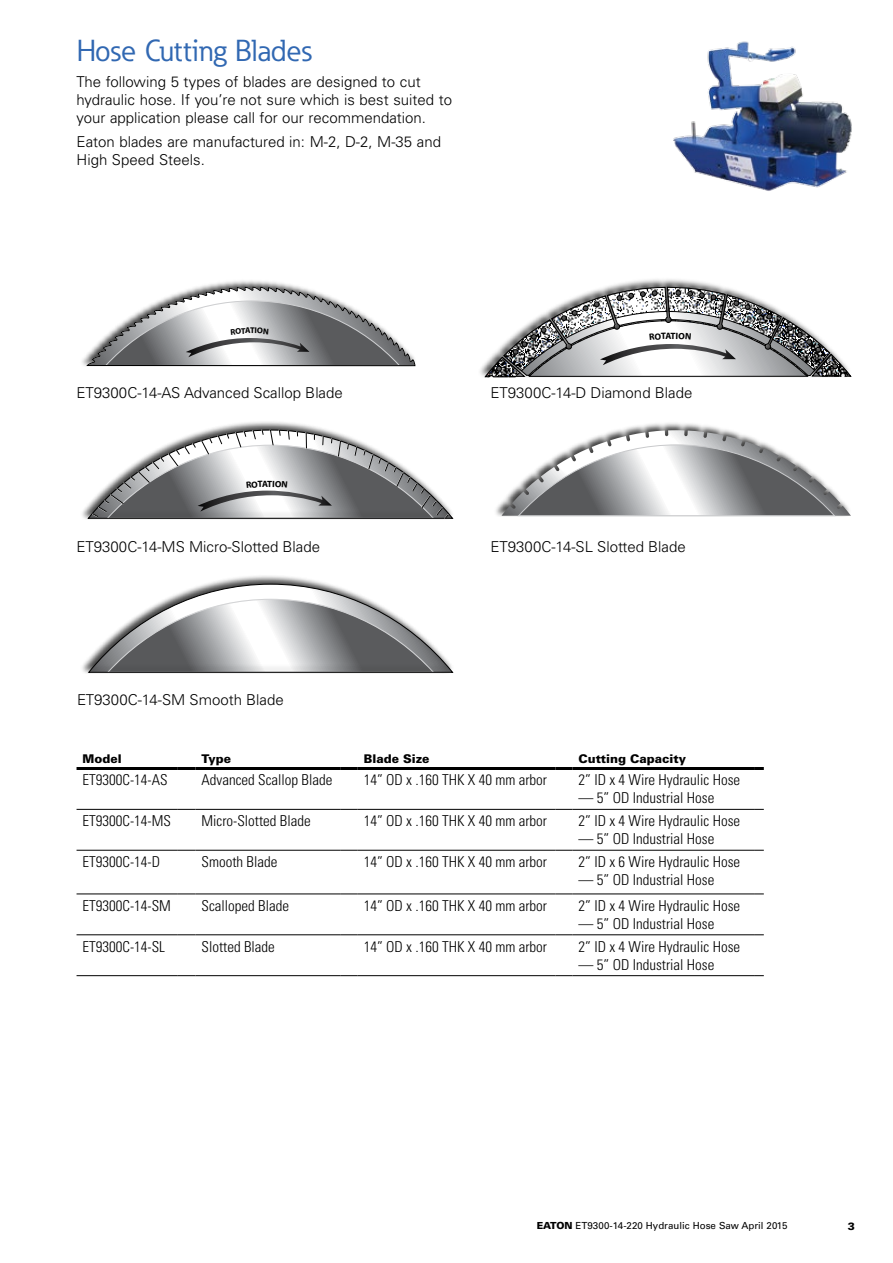
<style>
.page{position:relative;width:893px;height:1263px;background:#fff}
.page>*{position:absolute;margin:0;border:0;box-sizing:border-box;transform-origin:0 0}
.t1{font:30px "Eaton";color:#3168b2}
.t2{font:300 condensed 15px "Univers LT Std";color:#000}
.t3{font:300 15px/18px "Univers LT Std";color:#000}
.t4{font:900 12px "Univers LT Std";color:#000}
.t5{font:900 10.5px "Univers LT Std";color:#000}
.t6{font:9.75px "Univers LT Std";color:#000}
.s1{font-weight:900}
</style>
<div class="page">
<img style="left:673px;top:41px;width:179px;height:150px">
<img style="left:82px;top:280px;width:334px;height:87px">
<img style="left:82px;top:422px;width:372px;height:98px">
<img style="left:496px;top:423px;width:231px;height:93px">
<svg style="left:501px;top:430px;width:350px;height:86px"></svg>
<img style="left:82px;top:576px;width:372px;height:97px">
<svg style="left:88px;top:584px;width:365px;height:89px"></svg>
<img style="left:480px;top:279px;width:239px;height:97px">
<img style="left:484px;top:286px;width:368px;height:92px">
<hr style="left:77px;top:767px;width:100px;height:3px;background:#000">
<hr style="left:177px;top:767px;width:19px;height:3px;background:#000">
<hr style="left:196px;top:767px;width:144px;height:3px;background:#000">
<hr style="left:340px;top:767px;width:18px;height:3px;background:#000">
<hr style="left:358px;top:767px;width:198px;height:3px;background:#000">
<hr style="left:556px;top:767px;width:17px;height:3px;background:#000">
<hr style="left:573px;top:767px;width:181px;height:3px;background:#000">
<svg style="left:754px;top:767px;width:10px;height:3px"></svg>
<hr style="left:77px;top:809px;width:100px;height:1px;background:#000">
<svg style="left:177px;top:809px;width:19px;height:1px"></svg>
<hr style="left:196px;top:809px;width:144px;height:1px;background:#000">
<svg style="left:340px;top:809px;width:18px;height:1px"></svg>
<hr style="left:358px;top:809px;width:198px;height:1px;background:#000">
<svg style="left:556px;top:809px;width:17px;height:1px"></svg>
<hr style="left:573px;top:809px;width:181px;height:1px;background:#000">
<hr style="left:77px;top:850px;width:100px;height:1px;background:#000">
<svg style="left:177px;top:850px;width:19px;height:1px"></svg>
<hr style="left:196px;top:850px;width:144px;height:1px;background:#000">
<svg style="left:340px;top:850px;width:18px;height:1px"></svg>
<hr style="left:358px;top:850px;width:198px;height:1px;background:#000">
<svg style="left:556px;top:850px;width:17px;height:1px"></svg>
<hr style="left:573px;top:850px;width:181px;height:1px;background:#000">
<hr style="left:77px;top:894px;width:100px;height:1px;background:#000">
<svg style="left:177px;top:894px;width:19px;height:1px"></svg>
<hr style="left:196px;top:894px;width:144px;height:1px;background:#000">
<svg style="left:340px;top:894px;width:18px;height:1px"></svg>
<hr style="left:358px;top:894px;width:198px;height:1px;background:#000">
<svg style="left:556px;top:894px;width:17px;height:1px"></svg>
<hr style="left:573px;top:894px;width:181px;height:1px;background:#000">
<hr style="left:77px;top:934px;width:100px;height:1px;background:#000">
<svg style="left:177px;top:934px;width:19px;height:1px"></svg>
<hr style="left:196px;top:934px;width:144px;height:1px;background:#000">
<svg style="left:340px;top:934px;width:18px;height:1px"></svg>
<hr style="left:358px;top:934px;width:198px;height:1px;background:#000">
<svg style="left:556px;top:934px;width:17px;height:1px"></svg>
<hr style="left:573px;top:934px;width:181px;height:1px;background:#000">
<hr style="left:77px;top:975px;width:100px;height:1px;background:#000">
<svg style="left:177px;top:975px;width:19px;height:1px"></svg>
<hr style="left:196px;top:975px;width:144px;height:1px;background:#000">
<svg style="left:340px;top:975px;width:18px;height:1px"></svg>
<hr style="left:358px;top:975px;width:198px;height:1px;background:#000">
<svg style="left:556px;top:975px;width:17px;height:1px"></svg>
<hr style="left:573px;top:975px;width:181px;height:1px;background:#000">
<svg style="left:86px;top:287px;width:329px;height:79px"></svg>
<svg style="left:87px;top:430px;width:366px;height:89px"></svg>
<svg style="left:485px;top:287px;width:366px;height:90px"></svg>
<h1 class="t1" style="left:77px;top:32px;width:237px">Hose Cutting Blades</h1>
<p class="t3" style="left:77px;top:72px;width:377px">The following 5 types of blades are designed to cut hydraulic hose. If you’re not sure which is best suited to your application please call for our recommendation.</p>
<p class="t3" style="left:77px;top:132px;width:366px">Eaton blades are manufactured in: M-2, D-2, M-35 and<br>High Speed Steels.</p>
<p class="t3" style="left:77px;top:384px;width:268px">ET9300C-14-AS Advanced Scallop Blade</p>
<p class="t3" style="left:491px;top:384px;width:203px">ET9300C-14-D Diamond Blade</p>
<p class="t3" style="left:77px;top:537px;width:245px">ET9300C-14-MS Micro-Slotted Blade</p>
<p class="t3" style="left:491px;top:537px;width:197px">ET9300C-14-SL Slotted Blade</p>
<p class="t3" style="left:77px;top:691px;width:208px">ET9300C-14-SM Smooth Blade</p>
<p class="t4" style="left:83px;top:751px;width:41px">Model</p>
<p class="t4" style="left:202px;top:751px;width:31px">Type</p>
<p class="t4" style="left:364px;top:751px;width:67px">Blade Size</p>
<p class="t4" style="left:579px;top:751px;width:109px">Cutting Capacity</p>
<p class="t2" style="left:83px;top:771px;width:86px">ET9300C-14-AS</p>
<p class="t2" style="left:202px;top:771px;width:132px">Advanced Scallop Blade</p>
<p class="t2" style="left:364px;top:771px;width:185px">14” OD x .160 THK X 40 mm arbor</p>
<p class="t2" style="left:579px;top:771px;width:163px">2” ID x 4 Wire Hydraulic Hose</p>
<p class="t2" style="left:579px;top:789px;width:137px">— 5” OD Industrial Hose</p>
<p class="t2" style="left:83px;top:812px;width:90px">ET9300C-14-MS</p>
<p class="t2" style="left:202px;top:812px;width:111px">Micro-Slotted Blade</p>
<p class="t2" style="left:364px;top:812px;width:185px">14” OD x .160 THK X 40 mm arbor</p>
<p class="t2" style="left:579px;top:812px;width:163px">2” ID x 4 Wire Hydraulic Hose</p>
<p class="t2" style="left:579px;top:830px;width:137px">— 5” OD Industrial Hose</p>
<p class="t2" style="left:83px;top:853px;width:79px">ET9300C-14-D</p>
<p class="t2" style="left:202px;top:853px;width:77px">Smooth Blade</p>
<p class="t2" style="left:364px;top:853px;width:185px">14” OD x .160 THK X 40 mm arbor</p>
<p class="t2" style="left:579px;top:853px;width:163px">2” ID x 6 Wire Hydraulic Hose</p>
<p class="t2" style="left:579px;top:871px;width:137px">— 5” OD Industrial Hose</p>
<p class="t2" style="left:83px;top:896px;width:90px">ET9300C-14-SM</p>
<p class="t2" style="left:202px;top:896px;width:89px">Scalloped Blade</p>
<p class="t2" style="left:364px;top:896px;width:185px">14” OD x .160 THK X 40 mm arbor</p>
<p class="t2" style="left:579px;top:896px;width:163px">2” ID x 4 Wire Hydraulic Hose</p>
<p class="t2" style="left:579px;top:914px;width:137px">— 5” OD Industrial Hose</p>
<p class="t2" style="left:83px;top:937px;width:84px">ET9300C-14-SL</p>
<p class="t2" style="left:202px;top:937px;width:75px">Slotted Blade</p>
<p class="t2" style="left:364px;top:937px;width:185px">14” OD x .160 THK X 40 mm arbor</p>
<p class="t2" style="left:579px;top:937px;width:163px">2” ID x 4 Wire Hydraulic Hose</p>
<p class="t2" style="left:579px;top:955px;width:137px">— 5” OD Industrial Hose</p>
<p class="t6" style="left:537px;top:1220px;width:252px"><span class="s1">EATON</span> ET9300-14-220 Hydraulic Hose Saw April 2015</p>
<p class="t5" style="left:848px;top:1219px;width:9px">3</p>
</div>
